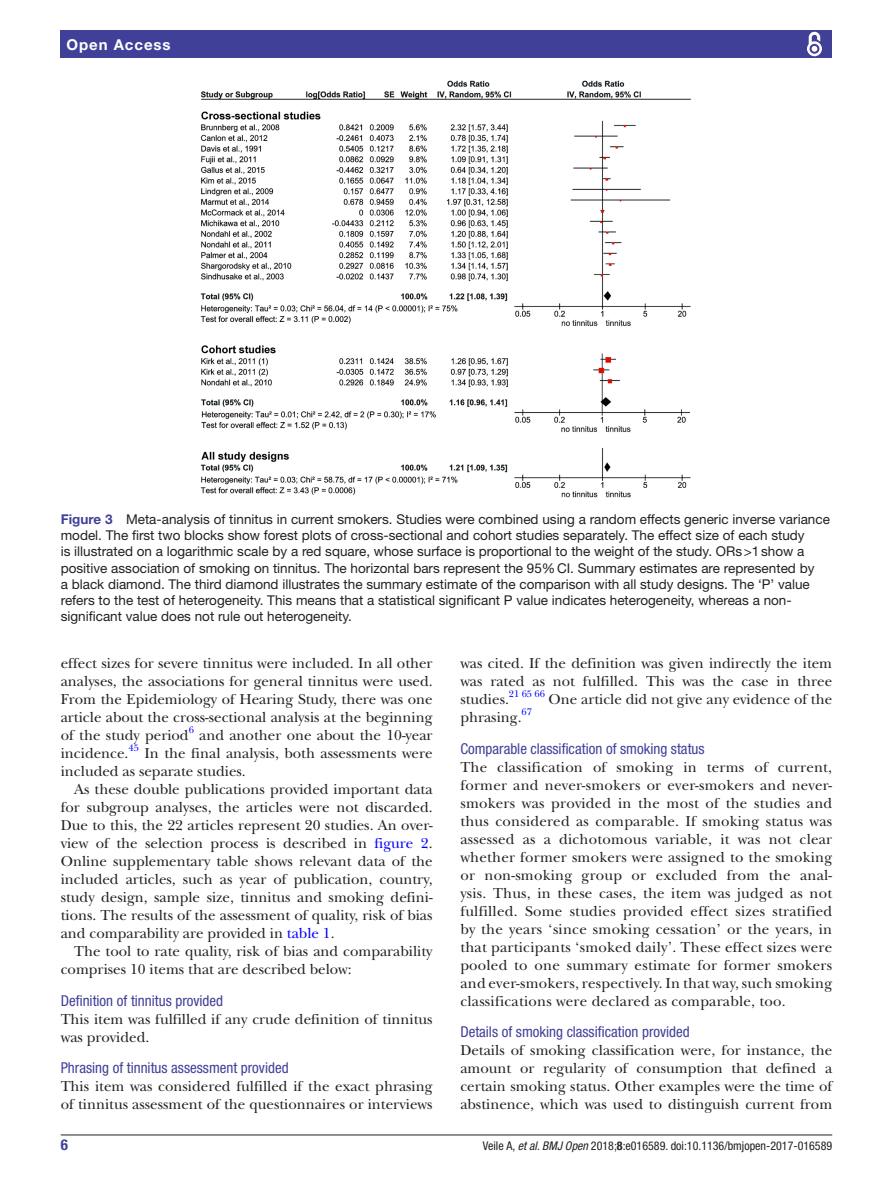
<style>
.page{position:relative;width:893px;height:1191px;background:#fff}
.page>*{position:absolute;margin:0;border:0;box-sizing:border-box;transform-origin:0 0}
.t1{font:15px/18px "New Baskerville";color:#231f20;text-align:justify}
.t2{font:condensed 15px "Helvetica Neue LT Std";color:#414099}
.t3{font:700 15px "Helvetica Neue LT Std";letter-spacing:.065em;color:#fff}
.t4{font:700 condensed 15px "Helvetica Neue LT Std";color:#414099}
.t5{font:13.5px/16.2px "Helvetica Neue LT Std";color:#231f20}
.t6{font:condensed 12px "Helvetica Neue LT Std";color:#231f20}
.t7{font:9.9px "New Baskerville";color:#00f}
.s1{font-weight:700;color:#414099}
.s2{color:#00f}
.s3{font-style:italic}
.s4{font-weight:700}
</style>
<div class="page">
<hr style="left:61px;top:1134px;width:771px;height:1px;background:#231f20">
<div style="left:61px;top:31px;width:771px;height:27px;background:#414099"></div>
<svg style="left:807px;top:31px;width:15px;height:26px"></svg>
<img style="left:200px;top:80px;width:491px;height:418px">
<p class="t3" style="left:66px;top:35px;width:106px">Open Access</p>
<p class="t5" style="left:61px;top:511px;width:771px"><span class="s1">Figure 3</span> Meta-analysis of tinnitus in current smokers. Studies were combined using a random effects generic inverse variance model. The first two blocks show forest plots of cross-sectional and cohort studies separately. The effect size of each study<br>is illustrated on a logarithmic scale by a red square, whose surface is proportional to the weight of the study. ORs&gt;1show a positive association of smoking on tinnitus. The horizontal bars represent the 95%CI. Summary estimates are represented by<br>a black diamond. The third diamond illustrates the summary estimate of the comparison with all study designs. The ‘P’ value refers to the test of heterogeneity. This means that a statistical significant P value indicates heterogeneity, whereas a non&shy;significant value does not rule out heterogeneity.</p>
<p class="t1" style="left:61px;top:654px;width:373px">effect sizes for severe tinnitus were included. In all other analyses, the associations for general tinnitus were used.<br>From the Epidemiology of Hearing Study, there was one article about the cross-sectional analysis at the beginning of the study period</p>
<p class="t7" style="left:189px;top:724px;width:7px">6</p>
<p class="t1" style="left:199px;top:726px;width:235px">and another one about the 10-year</p>
<p class="t1" style="left:61px;top:744px;width:69px">incidence.</p>
<p class="t7" style="left:129px;top:742px;width:12px">45</p>
<p class="t1" style="left:61px;top:744px;width:373px;text-indent:84px">In the final analysis, both assessments were included as separate studies.</p>
<p class="t1" style="left:61px;top:780px;width:373px;text-indent:14px">As these double publications provided important data for subgroup analyses, the articles were not discarded.<br>Due to this, the 22 articles represent 20 studies. An over&shy;view of the selection process is described in <span class="s2">figure 2</span>.<br>Online supplementary table shows relevant data of the included articles, such as year of publication, country, study design, sample size, tinnitus and smoking defini&shy;tions. The results of the assessment of quality, risk of bias and comparability are provided in <span class="s2">table 1</span>.</p>
<p class="t1" style="left:61px;top:942px;width:373px;text-indent:14px">The tool to rate quality, risk of bias and comparability comprises 10 items that are described below:</p>
<p class="t2" style="left:61px;top:991px;width:164px">Definition of tinnitus provided</p>
<p class="t1" style="left:61px;top:1010px;width:373px">This item was fulfilled if any crude definition of tinnitus was provided.</p>
<p class="t2" style="left:61px;top:1059px;width:229px">Phrasing of tinnitus assessment provided</p>
<p class="t1" style="left:61px;top:1077px;width:373px">This item was considered fulfilled if the exact phrasing of tinnitus assessment of the questionnaires or interviews</p>
<p class="t1" style="left:460px;top:654px;width:373px">was cited. If the definition was given indirectly the item was rated as not fulfilled. This was the case in three studies.</p>
<p class="t7" style="left:509px;top:688px;width:37px">21 65 66</p>
<p class="t1" style="left:549px;top:690px;width:285px">One article did not give any evidence of the</p>
<p class="t1" style="left:460px;top:708px;width:63px">phrasing.</p>
<p class="t7" style="left:522px;top:706px;width:12px">67</p>
<p class="t2" style="left:460px;top:739px;width:246px">Comparable classification of smoking status</p>
<p class="t1" style="left:460px;top:758px;width:373px">The classification of smoking in terms of current, former and never-smokers or ever-smokers and never&shy;smokers was provided in the most of the studies and thus considered as comparable. If smoking status was assessed as a dichotomous variable, it was not clear whether former smokers were assigned to the smoking or non-smoking group or excluded from the anal&shy;ysis. Thus, in these cases, the item was judged as not fulfilled. Some studies provided effect sizes stratified by the years ‘since smoking cessation’ or the years, in that participants ‘smoked daily’. These effect sizes were pooled to one summary estimate for former smokers and ever-smokers, respectively. In that way, such smoking classifications were declared as comparable, too.</p>
<p class="t2" style="left:460px;top:1023px;width:231px">Details of smoking classification provided</p>
<p class="t1" style="left:460px;top:1041px;width:373px">Details of smoking classification were, for instance, the amount or regularity of consumption that defined a certain smoking status. Other examples were the time of abstinence, which was used to distinguish current from</p>
<p class="t4" style="left:61px;top:1135px;width:9px">6</p>
<p class="t6" style="left:483px;top:1138px;width:351px">Veile A, <span class="s3">et al</span>. <span class="s3">BMJ Open</span> 2018;<span class="s4">8</span>:e016589. doi:10.1136/bmjopen-2017-016589</p>
</div>
